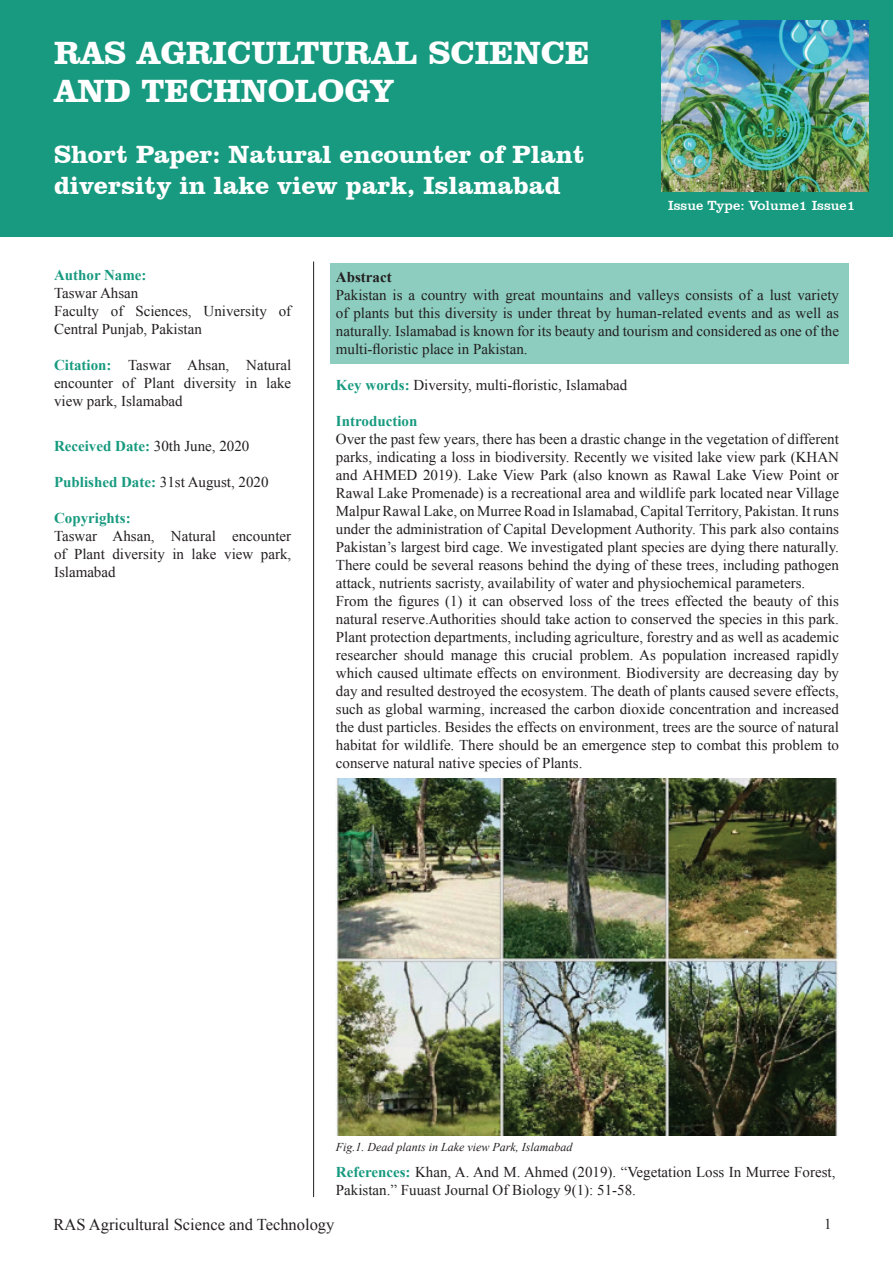
<style>
.page{position:relative;width:893px;height:1263px;background:#fff}
.page>*{position:absolute;margin:0;border:0;box-sizing:border-box;transform-origin:0 0}
.t1{font:700 33px/37.8px "Clarendon BT";color:#fff}
.t2{font:700 25.5px/30.6px "Clarendon BT";color:#fff}
.t3{font:16.5px "Times New Roman";color:#231f20}
.t4{font:15px/18px "Times New Roman";color:#231f20}
.t5{font:700 15px "Times New Roman";color:#179a7f}
.t6{font:700 15px "Times New Roman";color:#231f20}
.t7{font:13.65px "Clarendon BT";color:#fff}
.t8{font:italic 12px "Times New Roman";color:#231f20}
.s1{font-weight:700;color:#179a7f}
.s2{font-weight:400;color:#231f20}
</style>
<div class="page">
<div style="left:330px;top:263px;width:519px;height:101px;background:#8ccdbf"></div>
<div style="left:0;top:1px;width:893px;height:236px;background:#179a7f"></div>
<hr style="left:313px;top:261px;width:1px;height:936px;background:#231f20">
<img style="left:662px;top:20px;width:207px;height:171px">
<img style="left:336px;top:778px;width:503px;height:357px">
<h1 class="t1" style="left:54px;top:33px;width:537px">RAS AGRICULTURAL SCIENCE<br>AND TECHNOLOGY</h1>
<h2 class="t2" style="left:54px;top:139px;width:532px">Short Paper: Natural encounter of Plant diversity in lake view park, Islamabad</h2>
<p class="t7" style="left:668px;top:197px;width:189px">Issue Type: Volume1 Issue1</p>
<p class="t5" style="left:54px;top:265px;width:94px">Author Name:</p>
<p class="t4" style="left:54px;top:284px;width:239px">Taswar Ahsan<br>Faculty of Sciences, University of<br>Central Punjab, Pakistan</p>
<p class="t4" style="left:54px;top:356px;width:239px;text-align:justify"><span class="s1">Citation:</span> Taswar Ahsan, Natural encounter of Plant diversity in lake view park, Islamabad</p>
<p class="t5" style="left:54px;top:436px;width:197px">Received Date: <span class="s2">30th June, 2020</span></p>
<p class="t4" style="left:54px;top:473px;width:216px"><span class="s1">Published Date:</span> 31st August, 2020</p>
<p class="t5" style="left:54px;top:508px;width:78px">Copyrights:</p>
<p class="t4" style="left:54px;top:527px;width:239px;text-align:justify">Taswar Ahsan, Natural encounter of Plant diversity in lake view park, Islamabad</p>
<p class="t6" style="left:336px;top:267px;width:57px">Abstract</p>
<p class="t4" style="left:336px;top:286px;width:505px;text-align:justify">Pakistan is a country with great mountains and valleys consists of a lust variety of plants but this diversity is under threat by human-related events and as well as naturally. Islamabad is known for its beauty and tourism and considered as one of the multi-floristic place in Pakistan.</p>
<p class="t4" style="left:336px;top:376px;width:293px"><span class="s1">Key words:</span> Diversity, multi-floristic, Islamabad</p>
<p class="t5" style="left:336px;top:411px;width:83px">Introduction</p>
<p class="t4" style="left:336px;top:430px;width:505px">Over the past few years, there has been a drastic change in the vegetation of different parks, indicating a loss in biodiversity. Recently we visited lake view park (KHAN and AHMED 2019). Lake View Park (also known as Rawal Lake View Point or Rawal Lake Promenade) is a recreational area and wildlife park located near Village Malpur Rawal Lake, on Murree Road in Islamabad, Capital Territory, Pakistan. It runs under the administration of Capital Development Authority. This park also contains Pakistan’s largest bird cage. We investigated plant species are dying there naturally.<br>There could be several reasons behind the dying of these trees, including pathogen attack, nutrients sacristy, availability of water and physiochemical parameters.<br>From the figures (1) it can observed loss of the trees effected the beauty of this natural reserve.Authorities should take action to conserved the species in this park.<br>Plant protection departments, including agriculture, forestry and as well as academic researcher should manage this crucial problem. As population increased rapidly which caused ultimate effects on environment. Biodiversity are decreasing day by day and resulted destroyed the ecosystem. The death of plants caused severe effects, such as global warming, increased the carbon dioxide concentration and increased the dust particles. Besides the effects on environment, trees are the source of natural habitat for wildlife. There should be an emergence step to combat this problem to conserve natural native species of Plants.</p>
<p class="t8" style="left:336px;top:1139px;width:238px">Fig.1. Dead plants in Lake view Park, Islamabad</p>
<p class="t4" style="left:336px;top:1163px;width:501px"><span class="s1">References:</span> Khan, A. And M. Ahmed (2019). “Vegetation Loss In Murree Forest,<br>Pakistan.” Fuuast Journal Of Biology 9(1): 51-58.</p>
<p class="t3" style="left:54px;top:1213px;width:282px">RAS Agricultural Science and Technology</p>
<p class="t4" style="left:824px;top:1214px;width:9px">1</p>
</div>
